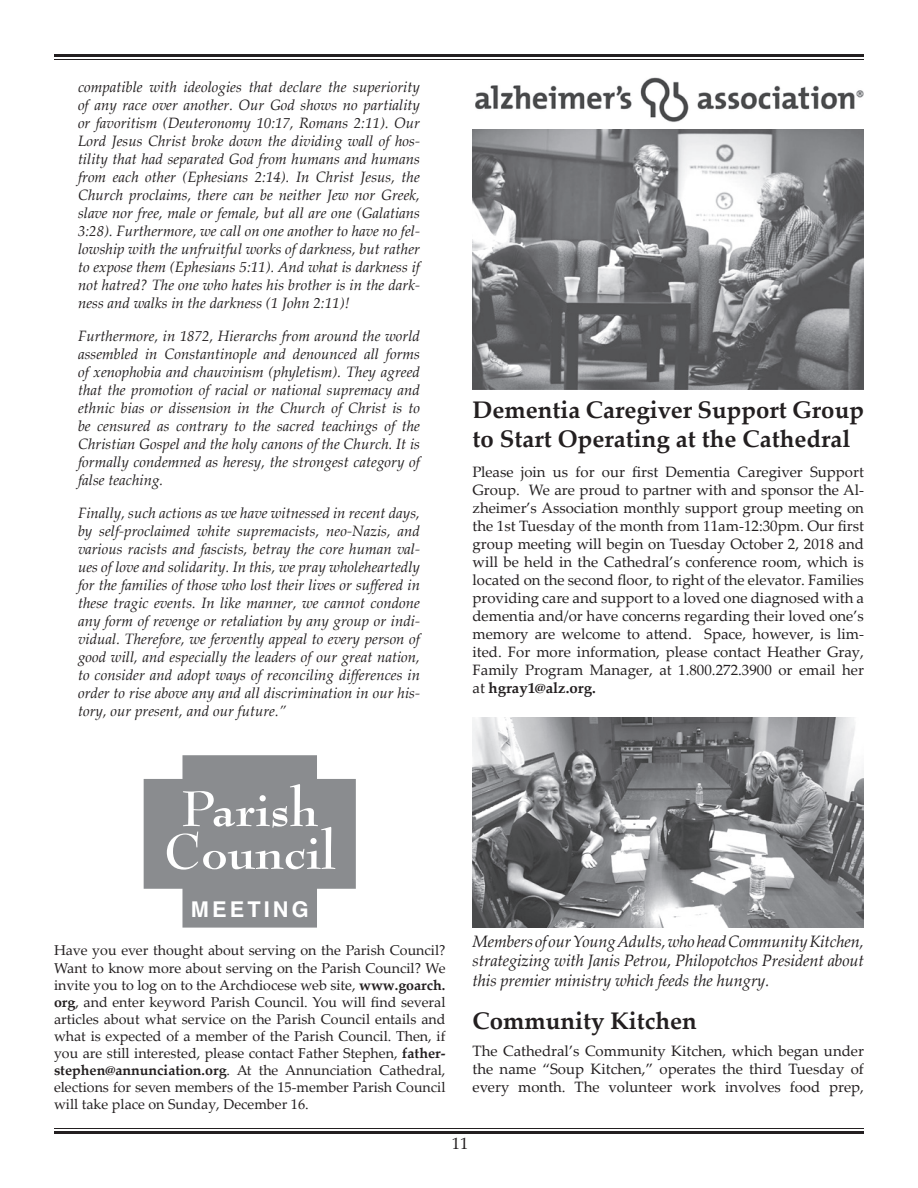
<style>
.page{position:relative;width:918px;height:1188px;background:#fff}
.page>*{position:absolute;margin:0;border:0;box-sizing:border-box;transform-origin:0 0}
.t1{font:700 54.3px/42.8px "Bernhard Modern Std";color:#fff;text-align:center}
.t2{font:700 24px/28.8px "Palatino Linotype";color:#231f20}
.t3{font:700 21.75px "Helvetica";letter-spacing:.145em;color:#fff}
.t4{font:italic 16.5px/19.8px "Palatino Linotype";letter-spacing:-.01em;color:#231f20;text-align:justify}
.t5{font:16.5px "Palatino Linotype";color:#231f20}
.t6{font:italic 15px/18px "Palatino Linotype";color:#231f20;text-align:justify}
.t7{font:15px/18px "Palatino Linotype";color:#231f20;text-align:justify}
.t8{font:14.25px/17.1px "Palatino Linotype";color:#231f20;text-align:justify}
.s1{font-weight:700}
</style>
<div class="page">
<hr style="left:54px;top:1128px;width:810px;height:1px;background:#231f20">
<hr style="left:54px;top:1131px;width:810px;height:3px;background:#231f20">
<hr style="left:54px;top:54px;width:810px;height:3px;background:#231f20">
<hr style="left:54px;top:59px;width:810px;height:1px;background:#231f20">
<img style="left:472px;top:129px;width:392px;height:261px">
<img style="left:475px;top:77px;width:389px;height:45px">
<img style="left:472px;top:717px;width:392px;height:211px">
<svg style="left:144px;top:755px;width:212px;height:173px;background:#999b9e"></svg>
<p class="t6" style="left:78px;top:77px;width:344px">compatible with ideologies that declare the superiority of any race over another. Our God shows no partiality or favoritism (Deuteronomy 10:17, Romans 2:11). Our Lord Jesus Christ broke down the dividing wall of hos&shy;tility that had separated God from humans and humans from each other (Ephesians 2:14). In Christ Jesus, the Church proclaims, there can be neither Jew nor Greek, slave nor free, male or female, but all are one (Galatians 3:28). Furthermore, we call on one another to have no fel&shy;lowship with the unfruitful works of darkness, but rather to expose them (Ephesians 5:11). And what is darkness if not hatred? The one who hates his brother is in the dark&shy;ness and walks in the darkness (1 John 2:11)!</p>
<p class="t6" style="left:78px;top:326px;width:344px">Furthermore, in 1872, Hierarchs from around the world assembled in Constantinople and denounced all forms of xenophobia and chauvinism (phyletism). They agreed that the promotion of racial or national supremacy and ethnic bias or dissension in the Church of Christ is to be censured as contrary to the sacred teachings of the Christian Gospel and the holy canons of the Church. It is formally condemned as heresy, the strongest category of false teaching.</p>
<p class="t6" style="left:78px;top:503px;width:344px">Finally, such actions as we have witnessed in recent days, by self-proclaimed white supremacists, neo-Nazis, and various racists and fascists, betray the core human val&shy;ues of love and solidarity. In this, we pray wholeheartedly for the families of those who lost their lives or suffered in these tragic events. In like manner, we cannot condone any form of revenge or retaliation by any group or indi&shy;vidual. Therefore, we fervently appeal to every person of good will, and especially the leaders of our great nation, to consider and adopt ways of reconciling differences in order to rise above any and all discrimination in our his&shy;tory, our present, and our future.”</p>
<h1 class="t1" style="left:164px;top:789px;width:173px">Parish<br>Council</h1>
<h3 class="t3" style="left:191px;top:892px;width:119px">MEETING</h3>
<p class="t8" style="left:54px;top:941px;width:393px">Have you ever thought about serving on the Parish Council?<br>Want to know more about serving on the Parish Council? We invite you to log on to the Archdiocese web site, <span class="s1">www.goarch. org</span>, and enter keyword Parish Council. You will find several articles about what service on the Parish Council entails and what is expected of a member of the Parish Council. Then, if you are still interested, please contact Father Stephen, <span class="s1">father&shy;stephen@annunciation.org</span>. At the Annunciation Cathedral, elections for seven members of the 15-member Parish Council will take place on Sunday, December 16.</p>
<h2 class="t2" style="left:472px;top:394px;width:393px">Dementia Caregiver Support Group to Start Operating at the Cathedral</h2>
<p class="t7" style="left:472px;top:462px;width:393px">Please join us for our first Dementia Caregiver Support Group. We are proud to partner with and sponsor the Al&shy;zheimer’s Association monthly support group meeting on the 1st Tuesday of the month from 11am-12:30pm. Our first group meeting will begin on Tuesday October 2, 2018 and will be held in the Cathedral’s conference room, which is located on the second floor, to right of the elevator. Families providing care and support to a loved one diagnosed with a dementia and/or have concerns regarding their loved one’s memory are welcome to attend. Space, however, is lim&shy;ited. For more information, please contact Heather Gray, Family Program Manager, at 1.800.272.3900 or email her at <span class="s1">hgray1@alz.org.</span></p>
<p class="t4" style="left:472px;top:930px;width:393px">Members of our Young Adults, who head Community Kitchen, strategizing with Janis Petrou, Philopotchos President about this premier ministry which feeds the hungry.</p>
<h2 class="t2" style="left:472px;top:1005px;width:226px">Community Kitchen</h2>
<p class="t7" style="left:472px;top:1042px;width:393px">The Cathedral’s Community Kitchen, which began under the name “Soup Kitchen,” operates the third Tuesday of every month. The volunteer work involves food prep,</p>
<p class="t5" style="left:452px;top:1132px;width:18px">11</p>
</div>
